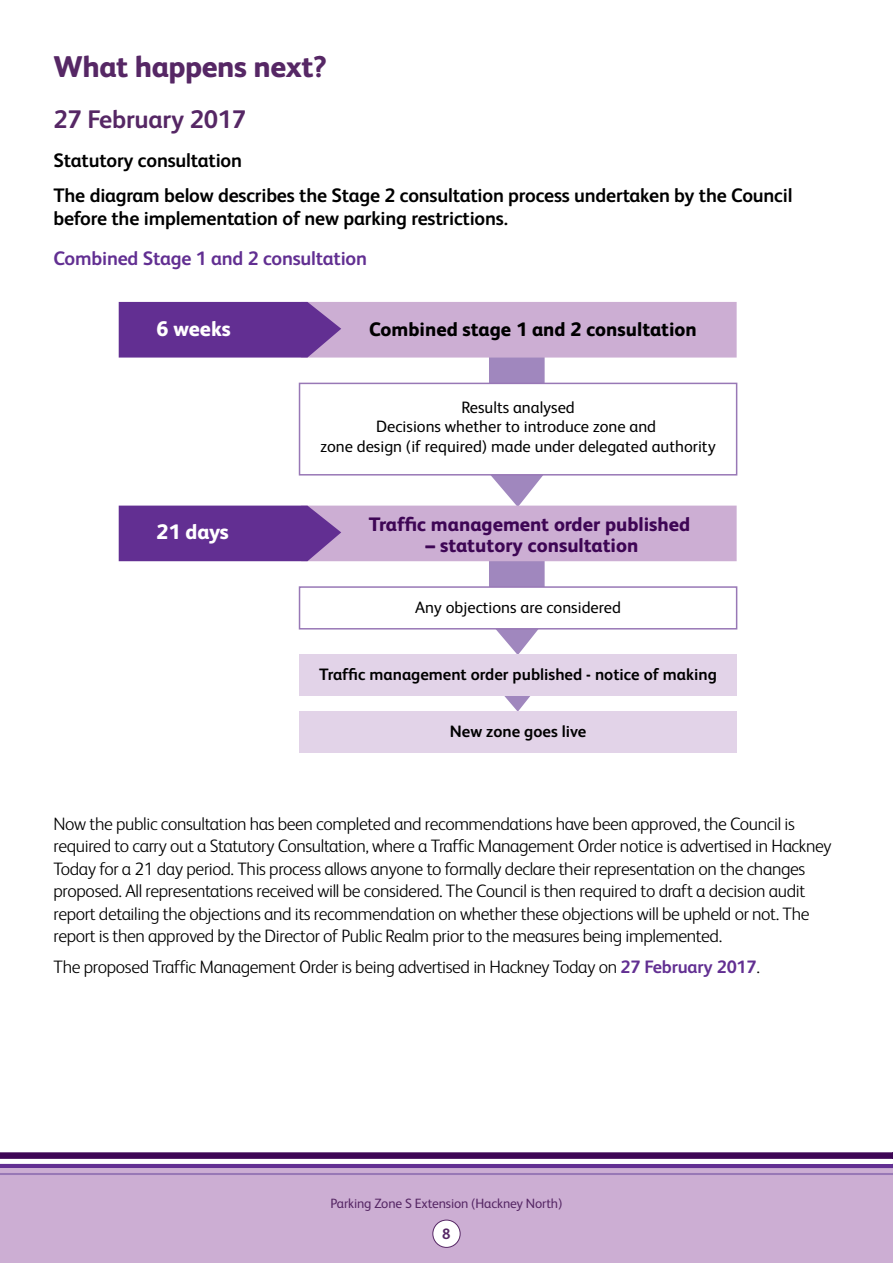
<style>
.page{position:relative;width:893px;height:1263px;background:#fff}
.page>*{position:absolute;margin:0;border:0;box-sizing:border-box;transform-origin:0 0}
.t1{font:800 30px "FS Albert";letter-spacing:-.015em;color:#562765}
.t2{font:700 25.5px "FS Albert";letter-spacing:-.01em;color:#562765}
.t3{font:800 21px "FS Albert";letter-spacing:-.005em;color:#fff}
.t4{font:700 19.5px/35.2px "FS Albert";letter-spacing:-.01em;color:#000}
.t5{font:800 19.5px "FS Albert";color:#3e0655}
.t6{font:800 19.5px "FS Albert";color:#000}
.t7{font:700 19.5px "FS Albert";letter-spacing:-.01em;color:#622f92}
.t8{font:300 18px/22.5px "FS Albert";letter-spacing:-.02em;color:#000}
.t9{font:16.5px/19.5px "FS Albert";color:#000;text-align:center}
.t10{font:700 16.5px "FS Albert";color:#000}
.t11{font:700 15px "FS Albert";color:#562765}
.t12{font:13.5px "FS Albert";letter-spacing:-.01em;color:#562765}
.s1{font-weight:700;color:#622f92}
</style>
<div class="page">
<div style="left:0;top:1165px;width:893px;height:98px;background:#ccaed3"></div>
<div style="left:433px;top:1220px;width:27px;height:27px;background:#fff;border-radius:50%"></div>
<div style="left:432px;top:1220px;width:28px;height:28px;border:1px solid #562765;border-radius:50%"></div>
<svg style="left:0;top:1152px;width:893px;height:23px"></svg>
<svg style="left:504px;top:696px;width:26px;height:15px"></svg>
<svg style="left:119px;top:302px;width:618px;height:353px"></svg>
<div style="left:299px;top:655px;width:438px;height:41px;background:#e2d3e8"></div>
<div style="left:299px;top:711px;width:438px;height:42px;background:#e2d3e8"></div>
<h1 class="t1" style="left:54px;top:45px;width:275px">What happens next?</h1>
<h2 class="t2" style="left:54px;top:101px;width:194px">27 February 2017</h2>
<p class="t4" style="left:54px;top:142px;width:740px">Statutory consultation<br>The diagram below describes the Stage 2 consultation process undertaken by the Council</p>
<p class="t4" style="left:54px;top:200px;width:456px">before the implementation of new parking restrictions.</p>
<p class="t7" style="left:54px;top:245px;width:315px">Combined Stage 1 and 2 consultation</p>
<p class="t3" style="left:156px;top:313px;width:76px">6 weeks</p>
<p class="t6" style="left:369px;top:315px;width:329px">Combined stage 1 and 2 consultation</p>
<p class="t9" style="left:320px;top:396px;width:397px">Results analysed<br>Decisions whether to introduce zone and<br>zone design (if required) made under delegated authority</p>
<p class="t3" style="left:156px;top:517px;width:74px">21 days</p>
<p class="t5" style="left:369px;top:510px;width:323px">Traffic management order published</p>
<p class="t5" style="left:426px;top:531px;width:214px">– statutory consultation</p>
<p class="t9" style="left:415px;top:597px;width:207px">Any objections are considered</p>
<p class="t10" style="left:319px;top:663px;width:399px">Traffic management order published - notice of making</p>
<p class="t10" style="left:450px;top:720px;width:138px">New zone goes live</p>
<p class="t8" style="left:54px;top:812px;width:779px">Now the public consultation has been completed and recommendations have been approved, the Council is required to carry out a Statutory Consultation, where a Traffic Management Order notice is advertised in Hackney Today for a 21 day period. This process allows anyone to formally declare their representation on the changes proposed. All representations received will be considered. The Council is then required to draft a decision audit report detailing the objections and its recommendation on whether these objections will be upheld or not. The report is then approved by the Director of Public Realm prior to the measures being implemented.</p>
<p class="t8" style="left:54px;top:955px;width:708px">The proposed Traffic Management Order is being advertised in Hackney Today on <span class="s1">27 February 2017</span>.</p>
<p class="t12" style="left:330px;top:1194px;width:233px">Parking Zone S Extension (Hackney North)</p>
<p class="t11" style="left:442px;top:1223px;width:10px">8</p>
</div>
